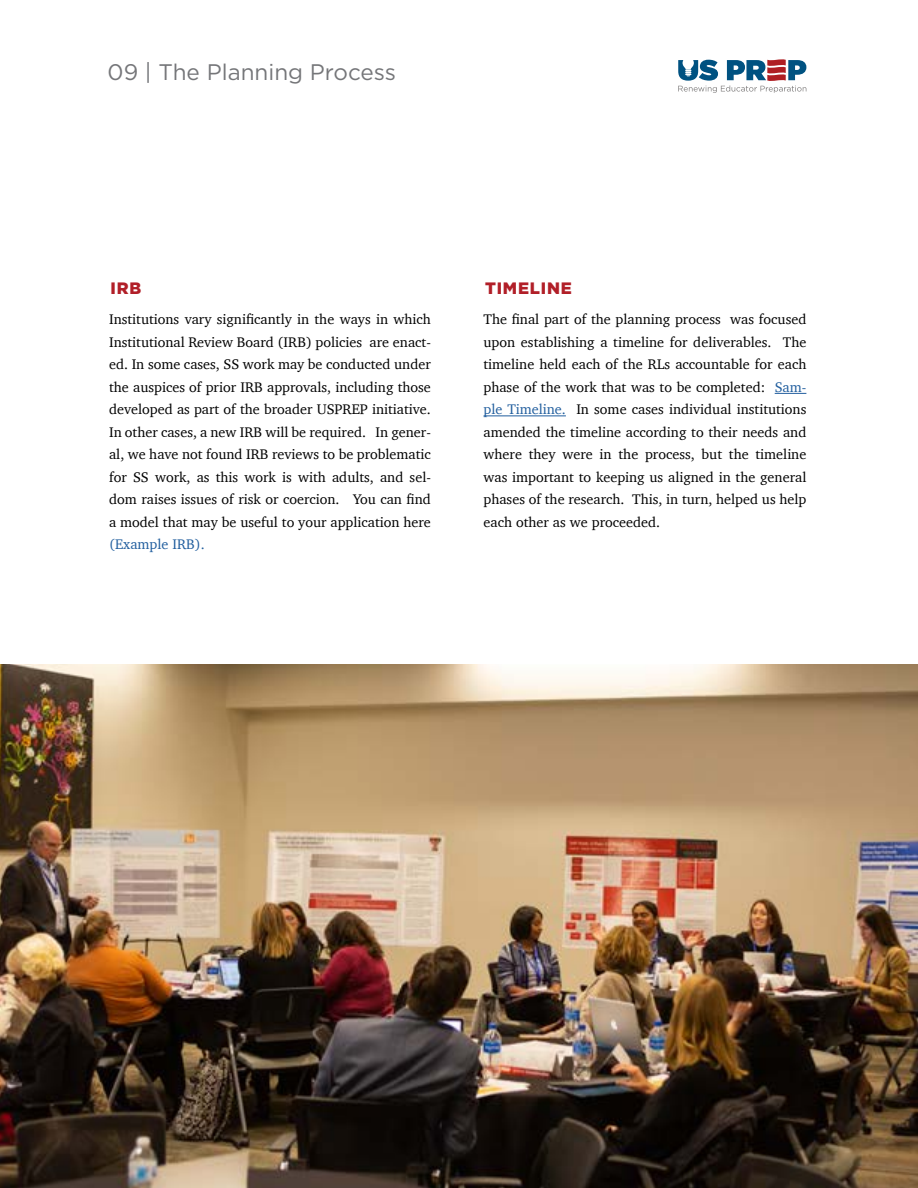
<style>
.page{position:relative;width:918px;height:1188px;background:#fff}
.page>*{position:absolute;margin:0;border:0;box-sizing:border-box;transform-origin:0 0}
.t1{font:22.5px "Gotham HTF";color:#757679}
.t2{font:900 16.5px "Gotham HTF";letter-spacing:.05em;color:#b11f28}
.t3{font:14.25px/22.5px "Charter";color:#000;text-align:justify}
.t4{font:14.25px "Charter";color:#215e9e}
.s1{color:#215e9e}
</style>
<div class="page">
<hr style="left:775px;top:393px;width:31px;height:1px;background:#215e9e">
<hr style="left:484px;top:415px;width:82px;height:1px;background:#215e9e">
<svg style="left:678px;top:59px;width:128px;height:34px"></svg>
<img style="left:0;top:664px;width:918px;height:524px">
<h1 class="t1" style="left:108px;top:59px;width:290px">09 | The Planning Process</h1>
<p class="t2" style="left:111px;top:278px;width:32px">IRB</p>
<p class="t2" style="left:485px;top:278px;width:88px">TIMELINE</p>
<p class="t3" style="left:109px;top:308px;width:323px">Institutions vary significantly in the ways in which Institutional Review Board (IRB) policies are enact&shy;ed. In some cases, SS work may be conducted under the auspices of prior IRB approvals, including those developed as part of the broader USPREP initiative.<br>In other cases, a new IRB will be required. In gener&shy;al, we have not found IRB reviews to be problematic for SS work, as this work is with adults, and sel&shy;dom raises issues of risk or coercion. You can find a model that may be useful to your application here</p>
<p class="t4" style="left:109px;top:532px;width:97px">(Example IRB).</p>
<p class="t3" style="left:484px;top:308px;width:324px">The final part of the planning process was focused upon establishing a timeline for deliverables. The timeline held each of the RLs accountable for each phase of the work that was to be completed: <span class="s1">Sam&shy;ple Timeline.</span> In some cases individual institutions amended the timeline according to their needs and where they were in the process, but the timeline was important to keeping us aligned in the general phases of the research. This, in turn, helped us help each other as we proceeded.</p>
</div>
